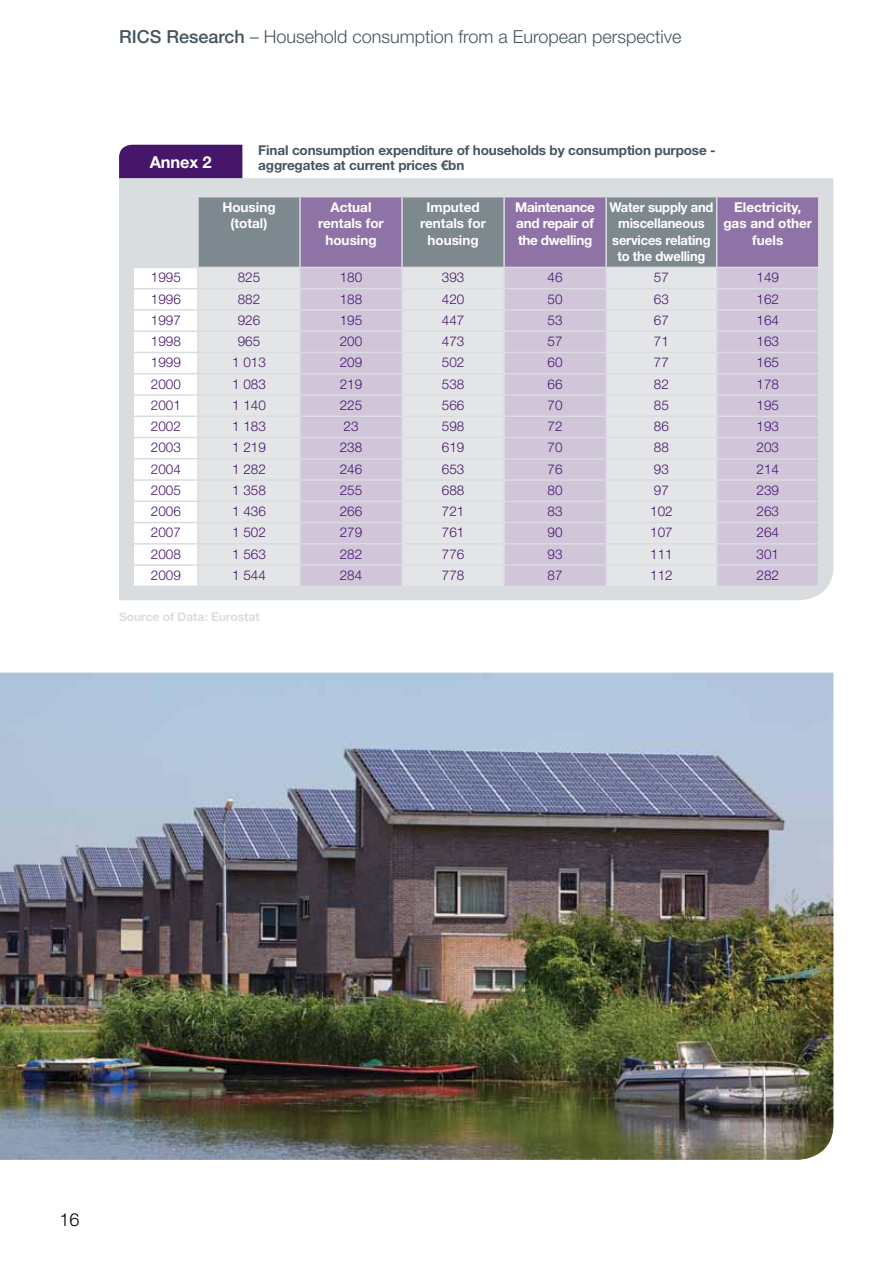
<style>
.page{position:relative;width:893px;height:1263px;background:#fff}
.page>*{position:absolute;margin:0;border:0;box-sizing:border-box;transform-origin:0 0}
.t1{font:300 18px "Helvetica Neue LT";color:#455560}
.t2{font:300 18px "Helvetica Neue LT";color:#000}
.t3{font:700 16.5px "Helvetica Neue LT";letter-spacing:-.01em;color:#fff}
.t4{font:300 13.5px "Helvetica Neue LT";color:#46166b}
.t5{font:700 13.5px/16.5px "Helvetica Neue LT";letter-spacing:-.015em;color:#fff;text-align:center}
.t6{font:700 13.5px "Helvetica Neue LT";letter-spacing:-.01em;color:#455560}
.t7{font:700 13.5px/16.5px "Helvetica Neue LT";letter-spacing:-.015em;color:#fff;text-align:center;scale:.96 1}
.t8{font:700 12px "Helvetica Neue LT";color:#dadddf}
.s1{font-weight:500}
</style>
<div class="page">
<div style="left:119px;top:145px;width:123px;height:33px;background:#46166b"></div>
<div style="left:119px;top:178px;width:714px;height:422px;background:#dadddf"></div>
<hr style="left:134px;top:196px;width:64px;height:1px;background:#dadddf">
<hr style="left:198px;top:196px;width:102px;height:1px;background:#dadddf">
<hr style="left:300px;top:196px;width:102px;height:1px;background:#dadddf">
<hr style="left:402px;top:196px;width:102px;height:1px;background:#dadddf">
<hr style="left:504px;top:196px;width:102px;height:1px;background:#dadddf">
<hr style="left:606px;top:196px;width:111px;height:1px;background:#dadddf">
<hr style="left:717px;top:196px;width:102px;height:1px;background:#dadddf">
<svg style="left:134px;top:197px;width:685px;height:389px;background:#cfcad7"></svg>
<hr style="left:134px;top:586px;width:64px;height:1px;background:#dadddf">
<hr style="left:198px;top:586px;width:102px;height:1px;background:#dadddf">
<hr style="left:300px;top:586px;width:102px;height:1px;background:#dadddf">
<hr style="left:402px;top:586px;width:102px;height:1px;background:#dadddf">
<hr style="left:504px;top:586px;width:102px;height:1px;background:#dadddf">
<hr style="left:606px;top:586px;width:111px;height:1px;background:#dadddf">
<hr style="left:717px;top:586px;width:102px;height:1px;background:#dadddf">
<img style="left:0;top:673px;width:833px;height:487px">
<h1 class="t1" style="left:119px;top:25px;width:564px"><span class="s1">RICS Research</span> – Household consumption from a European perspective</h1>
<p class="t6" style="left:258px;top:142px;width:459px">Final consumption expenditure of households by consumption purpose -</p>
<p class="t3" style="left:150px;top:152px;width:63px">Annex 2</p>
<p class="t6" style="left:258px;top:157px;width:208px">aggregates at current prices €bn</p>
<p class="t5" style="left:222px;top:198px;width:55px">Housing (total)</p>
<p class="t5" style="left:318px;top:198px;width:67px">Actual rentals for housing</p>
<p class="t5" style="left:420px;top:198px;width:67px">Imputed rentals for housing</p>
<p class="t5" style="left:515px;top:198px;width:81px;text-align:justify">Maintenance and repair of the dwelling</p>
<p class="t7" style="left:609px;top:198px;width:110px">Water supply and miscellaneous services relating to the dwelling</p>
<p class="t5" style="left:723px;top:198px;width:90px">Electricity, gas and other fuels</p>
<p class="t4" style="left:151px;top:269px;width:32px">1995</p>
<p class="t4" style="left:238px;top:269px;width:24px">825</p>
<p class="t4" style="left:340px;top:269px;width:24px">180</p>
<p class="t4" style="left:442px;top:269px;width:24px">393</p>
<p class="t4" style="left:548px;top:269px;width:17px">46</p>
<p class="t4" style="left:654px;top:269px;width:17px">57</p>
<p class="t4" style="left:756px;top:269px;width:24px">149</p>
<p class="t4" style="left:151px;top:290px;width:32px">1996</p>
<p class="t4" style="left:238px;top:290px;width:24px">882</p>
<p class="t4" style="left:340px;top:290px;width:24px">188</p>
<p class="t4" style="left:442px;top:290px;width:24px">420</p>
<p class="t4" style="left:548px;top:290px;width:17px">50</p>
<p class="t4" style="left:654px;top:290px;width:17px">63</p>
<p class="t4" style="left:756px;top:290px;width:24px">162</p>
<p class="t4" style="left:151px;top:312px;width:32px">1997</p>
<p class="t4" style="left:238px;top:312px;width:24px">926</p>
<p class="t4" style="left:340px;top:312px;width:24px">195</p>
<p class="t4" style="left:442px;top:312px;width:24px">447</p>
<p class="t4" style="left:548px;top:312px;width:17px">53</p>
<p class="t4" style="left:654px;top:312px;width:17px">67</p>
<p class="t4" style="left:756px;top:312px;width:24px">164</p>
<p class="t4" style="left:151px;top:333px;width:32px">1998</p>
<p class="t4" style="left:238px;top:333px;width:24px">965</p>
<p class="t4" style="left:340px;top:333px;width:24px">200</p>
<p class="t4" style="left:442px;top:333px;width:24px">473</p>
<p class="t4" style="left:548px;top:333px;width:17px">57</p>
<p class="t4" style="left:654px;top:333px;width:17px">71</p>
<p class="t4" style="left:756px;top:333px;width:24px">163</p>
<p class="t4" style="left:151px;top:354px;width:32px">1999</p>
<p class="t4" style="left:232px;top:354px;width:35px">1 013</p>
<p class="t4" style="left:340px;top:354px;width:24px">209</p>
<p class="t4" style="left:442px;top:354px;width:24px">502</p>
<p class="t4" style="left:548px;top:354px;width:17px">60</p>
<p class="t4" style="left:654px;top:354px;width:17px">77</p>
<p class="t4" style="left:756px;top:354px;width:24px">165</p>
<p class="t4" style="left:151px;top:375px;width:32px">2000</p>
<p class="t4" style="left:232px;top:375px;width:35px">1 083</p>
<p class="t4" style="left:340px;top:375px;width:24px">219</p>
<p class="t4" style="left:442px;top:375px;width:24px">538</p>
<p class="t4" style="left:548px;top:375px;width:17px">66</p>
<p class="t4" style="left:654px;top:375px;width:17px">82</p>
<p class="t4" style="left:756px;top:375px;width:24px">178</p>
<p class="t4" style="left:151px;top:397px;width:32px">2001</p>
<p class="t4" style="left:232px;top:397px;width:35px">1 140</p>
<p class="t4" style="left:340px;top:397px;width:24px">225</p>
<p class="t4" style="left:442px;top:397px;width:24px">566</p>
<p class="t4" style="left:548px;top:397px;width:17px">70</p>
<p class="t4" style="left:654px;top:397px;width:17px">85</p>
<p class="t4" style="left:756px;top:397px;width:24px">195</p>
<p class="t4" style="left:151px;top:418px;width:32px">2002</p>
<p class="t4" style="left:232px;top:418px;width:35px">1 183</p>
<p class="t4" style="left:344px;top:418px;width:17px">23</p>
<p class="t4" style="left:442px;top:418px;width:24px">598</p>
<p class="t4" style="left:548px;top:418px;width:17px">72</p>
<p class="t4" style="left:654px;top:418px;width:17px">86</p>
<p class="t4" style="left:756px;top:418px;width:24px">193</p>
<p class="t4" style="left:151px;top:439px;width:32px">2003</p>
<p class="t4" style="left:232px;top:439px;width:35px">1 219</p>
<p class="t4" style="left:340px;top:439px;width:24px">238</p>
<p class="t4" style="left:442px;top:439px;width:24px">619</p>
<p class="t4" style="left:548px;top:439px;width:17px">70</p>
<p class="t4" style="left:654px;top:439px;width:17px">88</p>
<p class="t4" style="left:756px;top:439px;width:24px">203</p>
<p class="t4" style="left:151px;top:461px;width:32px">2004</p>
<p class="t4" style="left:232px;top:461px;width:35px">1 282</p>
<p class="t4" style="left:340px;top:461px;width:24px">246</p>
<p class="t4" style="left:442px;top:461px;width:24px">653</p>
<p class="t4" style="left:548px;top:461px;width:17px">76</p>
<p class="t4" style="left:654px;top:461px;width:17px">93</p>
<p class="t4" style="left:756px;top:461px;width:24px">214</p>
<p class="t4" style="left:151px;top:482px;width:32px">2005</p>
<p class="t4" style="left:232px;top:482px;width:35px">1 358</p>
<p class="t4" style="left:340px;top:482px;width:24px">255</p>
<p class="t4" style="left:442px;top:482px;width:24px">688</p>
<p class="t4" style="left:548px;top:482px;width:17px">80</p>
<p class="t4" style="left:654px;top:482px;width:17px">97</p>
<p class="t4" style="left:756px;top:482px;width:24px">239</p>
<p class="t4" style="left:151px;top:503px;width:32px">2006</p>
<p class="t4" style="left:232px;top:503px;width:35px">1 436</p>
<p class="t4" style="left:340px;top:503px;width:24px">266</p>
<p class="t4" style="left:442px;top:503px;width:24px">721</p>
<p class="t4" style="left:548px;top:503px;width:17px">83</p>
<p class="t4" style="left:650px;top:503px;width:24px">102</p>
<p class="t4" style="left:756px;top:503px;width:24px">263</p>
<p class="t4" style="left:151px;top:524px;width:32px">2007</p>
<p class="t4" style="left:232px;top:524px;width:35px">1 502</p>
<p class="t4" style="left:340px;top:524px;width:24px">279</p>
<p class="t4" style="left:442px;top:524px;width:24px">761</p>
<p class="t4" style="left:548px;top:524px;width:17px">90</p>
<p class="t4" style="left:650px;top:524px;width:24px">107</p>
<p class="t4" style="left:756px;top:524px;width:24px">264</p>
<p class="t4" style="left:151px;top:546px;width:32px">2008</p>
<p class="t4" style="left:232px;top:546px;width:35px">1 563</p>
<p class="t4" style="left:340px;top:546px;width:24px">282</p>
<p class="t4" style="left:442px;top:546px;width:24px">776</p>
<p class="t4" style="left:548px;top:546px;width:17px">93</p>
<p class="t4" style="left:650px;top:546px;width:24px">111</p>
<p class="t4" style="left:756px;top:546px;width:24px">301</p>
<p class="t4" style="left:151px;top:567px;width:32px">2009</p>
<p class="t4" style="left:232px;top:567px;width:35px">1 544</p>
<p class="t4" style="left:340px;top:567px;width:24px">284</p>
<p class="t4" style="left:442px;top:567px;width:24px">778</p>
<p class="t4" style="left:548px;top:567px;width:17px">87</p>
<p class="t4" style="left:650px;top:567px;width:24px">112</p>
<p class="t4" style="left:756px;top:567px;width:24px">282</p>
<p class="t8" style="left:119px;top:609px;width:142px">Source of Data: Eurostat</p>
<h1 class="t2" style="left:60px;top:1209px;width:22px">16</h1>
</div>
